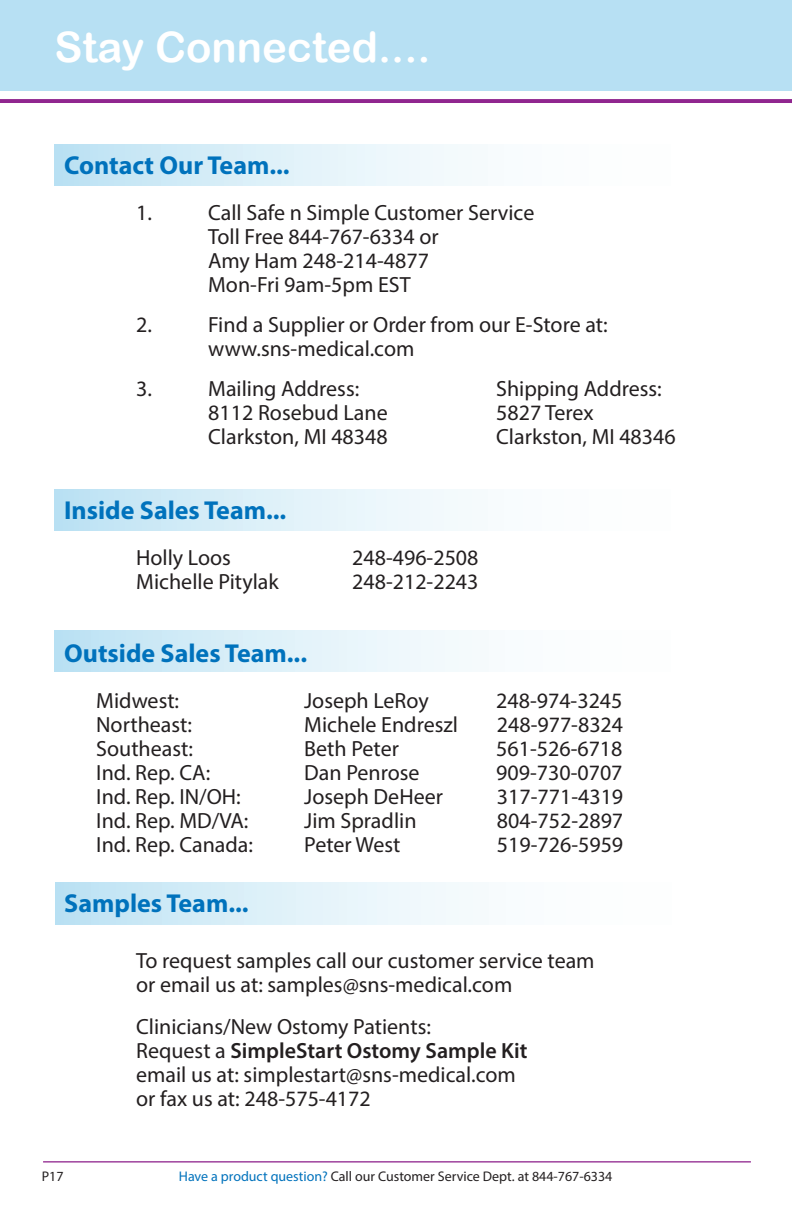
<style>
.page{position:relative;width:792px;height:1224px;background:#fff}
.page>*{position:absolute;margin:0;border:0;box-sizing:border-box;transform-origin:0 0}
.t1{font:42px "Arial Rounded MT Bold";color:#fff}
.t2{font:700 26px "Myriad Pro";color:#0072bc}
.t3{font:22px/24px "Myriad Pro";color:#231f20}
.t4{font:14px "Myriad Pro";color:#231f20}
.s1{font-weight:600}
.s2{color:#0072bc}
</style>
<div class="page">
<svg style="left:0;top:99px;width:791px;height:4px;background:#912990"></svg>
<div style="left:0;top:0;width:792px;height:90px;background:#b7e0f3"></div>
<div style="left:55px;top:883px;width:695px;height:41px;background:linear-gradient(to right,#c5e6f5,#fff)"></div>
<div style="left:55px;top:631px;width:695px;height:41px;background:linear-gradient(to right,#c5e6f5,#fff)"></div>
<div style="left:54px;top:489px;width:695px;height:41px;background:linear-gradient(to right,#c5e6f5,#fff)"></div>
<hr style="left:43px;top:1161px;width:708px;height:2px;background:#90268f">
<div style="left:54px;top:144px;width:695px;height:41px;background:linear-gradient(to right,#c5e6f5,#fff)"></div>
<h1 class="t1" style="left:54px;top:23px;width:378px">Stay Connected....</h1>
<p class="t2" style="left:64px;top:148px;width:227px">Contact Our Team...</p>
<p class="t3" style="left:136px;top:200px;width:17px">1.</p>
<p class="t3" style="left:208px;top:200px;width:328px">Call Safe n Simple Customer Service<br>Toll Free 844-767-6334 or<br>Amy Ham 248-214-4877<br>Mon-Fri 9am-5pm EST</p>
<p class="t3" style="left:136px;top:312px;width:17px">2.</p>
<p class="t3" style="left:208px;top:312px;width:401px">Find a Supplier or Order from our E-Store at: www.sns-medical.com</p>
<p class="t3" style="left:136px;top:376px;width:17px">3.</p>
<p class="t3" style="left:208px;top:376px;width:153px">Mailing Address:</p>
<p class="t3" style="left:496px;top:376px;width:167px">Shipping Address:</p>
<p class="t3" style="left:208px;top:400px;width:181px">8112 Rosebud Lane</p>
<p class="t3" style="left:496px;top:400px;width:99px">5827 Terex</p>
<p class="t3" style="left:208px;top:424px;width:181px">Clarkston, MI 48348</p>
<p class="t3" style="left:496px;top:424px;width:181px">Clarkston, MI 48346</p>
<p class="t2" style="left:64px;top:493px;width:224px">Inside Sales Team...</p>
<p class="t3" style="left:136px;top:545px;width:96px">Holly Loos</p>
<p class="t3" style="left:352px;top:545px;width:128px">248-496-2508</p>
<p class="t3" style="left:136px;top:569px;width:144px">Michelle Pitylak</p>
<p class="t3" style="left:352px;top:569px;width:128px">248-212-2243</p>
<p class="t2" style="left:64px;top:636px;width:244px">Outside Sales Team...</p>
<p class="t3" style="left:96px;top:688px;width:85px">Midwest:</p>
<p class="t3" style="left:304px;top:688px;width:126px">Joseph LeRoy</p>
<p class="t3" style="left:496px;top:688px;width:128px">248-974-3245</p>
<p class="t3" style="left:96px;top:712px;width:97px">Northeast:</p>
<p class="t3" style="left:304px;top:712px;width:155px">Michele Endreszl</p>
<p class="t3" style="left:497px;top:712px;width:128px">248-977-8324</p>
<p class="t3" style="left:96px;top:736px;width:98px">Southeast:</p>
<p class="t3" style="left:304px;top:736px;width:96px">Beth Peter</p>
<p class="t3" style="left:496px;top:736px;width:128px">561-526-6718</p>
<p class="t3" style="left:96px;top:760px;width:116px">Ind. Rep. CA:</p>
<p class="t3" style="left:304px;top:760px;width:117px">Dan Penrose</p>
<p class="t3" style="left:496px;top:760px;width:128px">909-730-0707</p>
<p class="t3" style="left:96px;top:784px;width:146px">Ind. Rep. IN/OH:</p>
<p class="t3" style="left:304px;top:784px;width:140px">Joseph DeHeer</p>
<p class="t3" style="left:497px;top:784px;width:128px">317-771-4319</p>
<p class="t3" style="left:96px;top:808px;width:154px">Ind. Rep. MD/VA:</p>
<p class="t3" style="left:304px;top:808px;width:114px">Jim Spradlin</p>
<p class="t3" style="left:497px;top:808px;width:128px">804-752-2897</p>
<p class="t3" style="left:96px;top:832px;width:158px">Ind. Rep. Canada:</p>
<p class="t3" style="left:304px;top:832px;width:98px">Peter West</p>
<p class="t3" style="left:497px;top:832px;width:128px">519-726-5959</p>
<p class="t2" style="left:64px;top:886px;width:186px">Samples Team...</p>
<p class="t3" style="left:136px;top:948px;width:460px">To request samples call our customer service team or email us at: samples@sns-medical.com</p>
<p class="t3" style="left:136px;top:1014px;width:393px">Clinicians/New Ostomy Patients:<br>Request a <span class="s1">SimpleStart Ostomy Sample Kit </span>email us at: simplestart@sns-medical.com or fax us at: 248-575-4172</p>
<p class="t4" style="left:42px;top:1168px;width:23px">P17</p>
<p class="t4" style="left:179px;top:1168px;width:435px"><span class="s2">Have a product question?</span> Call our Customer Service Dept. at 844-767-6334</p>
</div>
